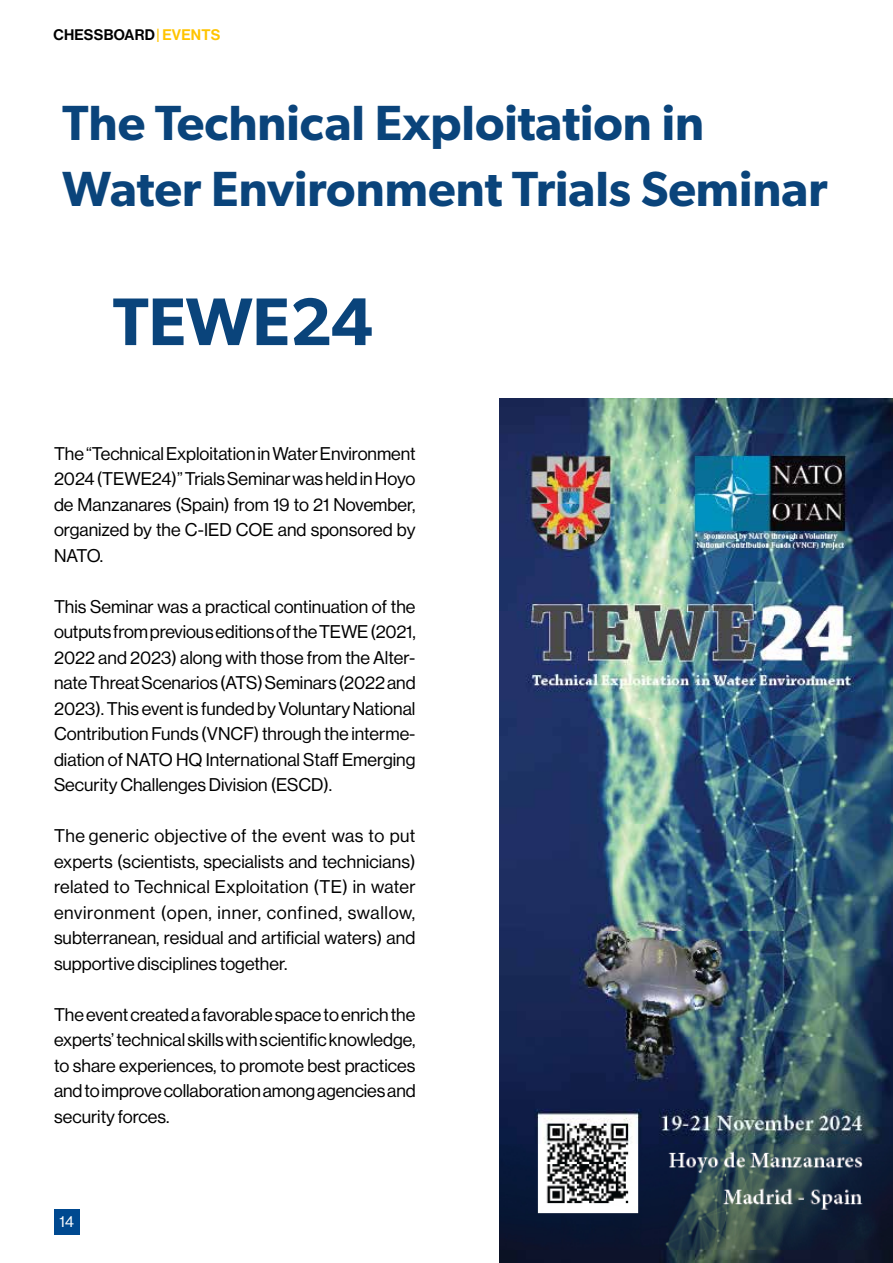
<style>
.page{position:relative;width:893px;height:1263px;background:#fff}
.page>*{position:absolute;margin:0;border:0;box-sizing:border-box;transform-origin:0 0}
.t1{font:600 67.5px "Gibson";color:#0a447b}
.t2{font:600 49.5px/66px "Gibson";color:#0a447b}
.t3{font:18px/25.5px "N Haas Grotesk DS Pro 55 Rg";color:#000;text-align:justify}
.t4{font:15px "N Haas Grotesk DS Pro 65 Md";letter-spacing:.015em;color:#000}
.t5{font:15px "N Haas Grotesk DS Pro 55 Rg";color:#fff}
.s1{color:#ffc400}
</style>
<div class="page">
<div style="left:54px;top:1209px;width:26px;height:25px;background:#004990"></div>
<img style="left:500px;top:398px;width:393px;height:865px">
<p class="t4" style="left:54px;top:26px;width:168px">CHESSBOARD<span class="s1">| EVENTS</span></p>
<h2 class="t2" style="left:63px;top:89px;width:767px">The Technical Exploitation in<br>Water Environment Trials Seminar</h2>
<h1 class="t1" style="left:113px;top:281px;width:262px">TEWE24</h1>
<p class="t3" style="left:54px;top:441px;width:363px">The “Technical Exploitation in Water Environment 2024 (TEWE24)” Trials Seminar was held in Hoyo de Manzanares (Spain) from 19 to 21 November, organized by the C-IED COE and sponsored by NATO.</p>
<p class="t3" style="left:54px;top:594px;width:363px">This Seminar was a practical continuation of the outputs from previous editions of the TEWE (2021, 2022 and 2023) along with those from the Alter&shy;nate Threat Scenarios (ATS) Seminars (2022 and 2023). This event is funded by Voluntary National Contribution Funds (VNCF) through the interme&shy;diation of NATO HQ International Staff Emerging Security Challenges Division (ESCD).</p>
<p class="t3" style="left:54px;top:823px;width:363px">The generic objective of the event was to put experts (scientists, specialists and technicians) related to Technical Exploitation (TE) in water environment (open, inner, confined, swallow, subterranean, residual and artificial waters) and supportive disciplines together.</p>
<p class="t3" style="left:54px;top:1002px;width:363px">The event created a favorable space to enrich the experts’ technical skills with scientific knowledge, to share experiences, to promote best practices and to improve collaboration among agencies and security forces.</p>
<p class="t5" style="left:60px;top:1213px;width:16px">14</p>
</div>
